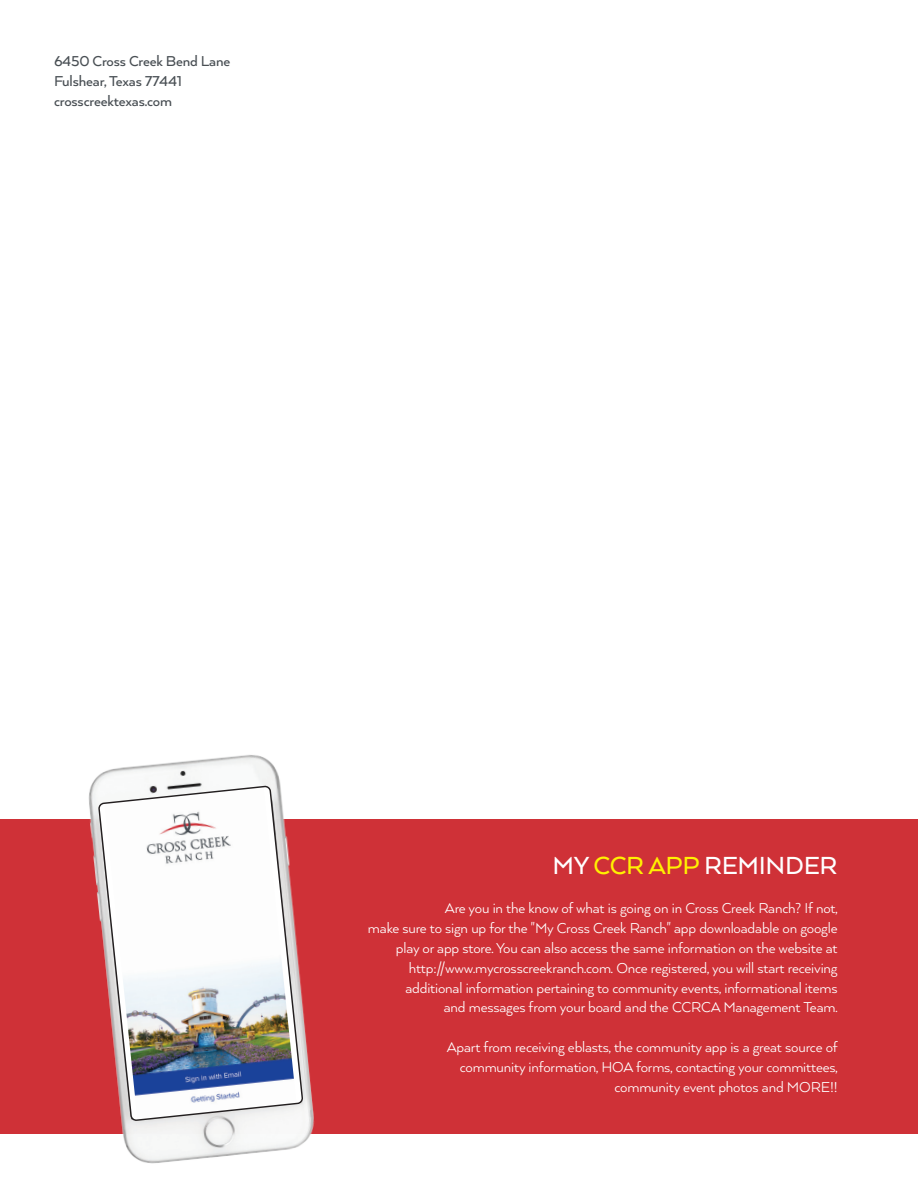
<style>
.page{position:relative;width:918px;height:1188px;background:#fff}
.page>*{position:absolute;margin:0;border:0;box-sizing:border-box;transform-origin:0 0}
.t1{font:500 28.5px "Arquitecta";letter-spacing:-.01em;color:#fff}
.t2{font:16.5px "Arquitecta";letter-spacing:-.01em;color:#fff}
.t3{font:500 16.5px "Arquitecta";letter-spacing:-.01em;color:#494f54}
.s1{color:#fff101}
</style>
<div class="page">
<div style="left:0;top:819px;width:918px;height:315px;background:#cf3137"></div>
<img style="left:88px;top:755px;width:226px;height:409px">
<img style="left:99px;top:786px;width:204px;height:334px">
<p class="t3" style="left:54px;top:51px;width:178px">6450 Cross Creek Bend Lane</p>
<p class="t3" style="left:54px;top:71px;width:130px">Fulshear, Texas 77441</p>
<p class="t3" style="left:54px;top:91px;width:120px">crosscreektexas.com</p>
<p class="t1" style="left:553px;top:848px;width:286px">MY <span class="s1">CCR APP</span> REMINDER</p>
<p class="t2" style="left:445px;top:898px;width:394px">Are you in the know of what is going on in Cross Creek Ranch? If not,</p>
<p class="t2" style="left:368px;top:918px;width:471px">make sure to sign up for the "My Cross Creek Ranch" app downloadable on google</p>
<p class="t2" style="left:396px;top:938px;width:443px">play or app store. You can also access the same information on the website at</p>
<p class="t2" style="left:409px;top:958px;width:430px">http://www.mycrosscreekranch.com. Once registered, you will start receiving</p>
<p class="t2" style="left:405px;top:977px;width:434px">additional information pertaining to community events, informational items</p>
<p class="t2" style="left:444px;top:997px;width:395px">and messages from your board and the CCRCA Management Team.</p>
<p class="t2" style="left:447px;top:1037px;width:393px">Apart from receiving eblasts, the community app is a great source of</p>
<p class="t2" style="left:460px;top:1057px;width:379px">community information, HOA forms, contacting your committees,</p>
<p class="t2" style="left:614px;top:1076px;width:225px">community event photos and MORE!!</p>
</div>
